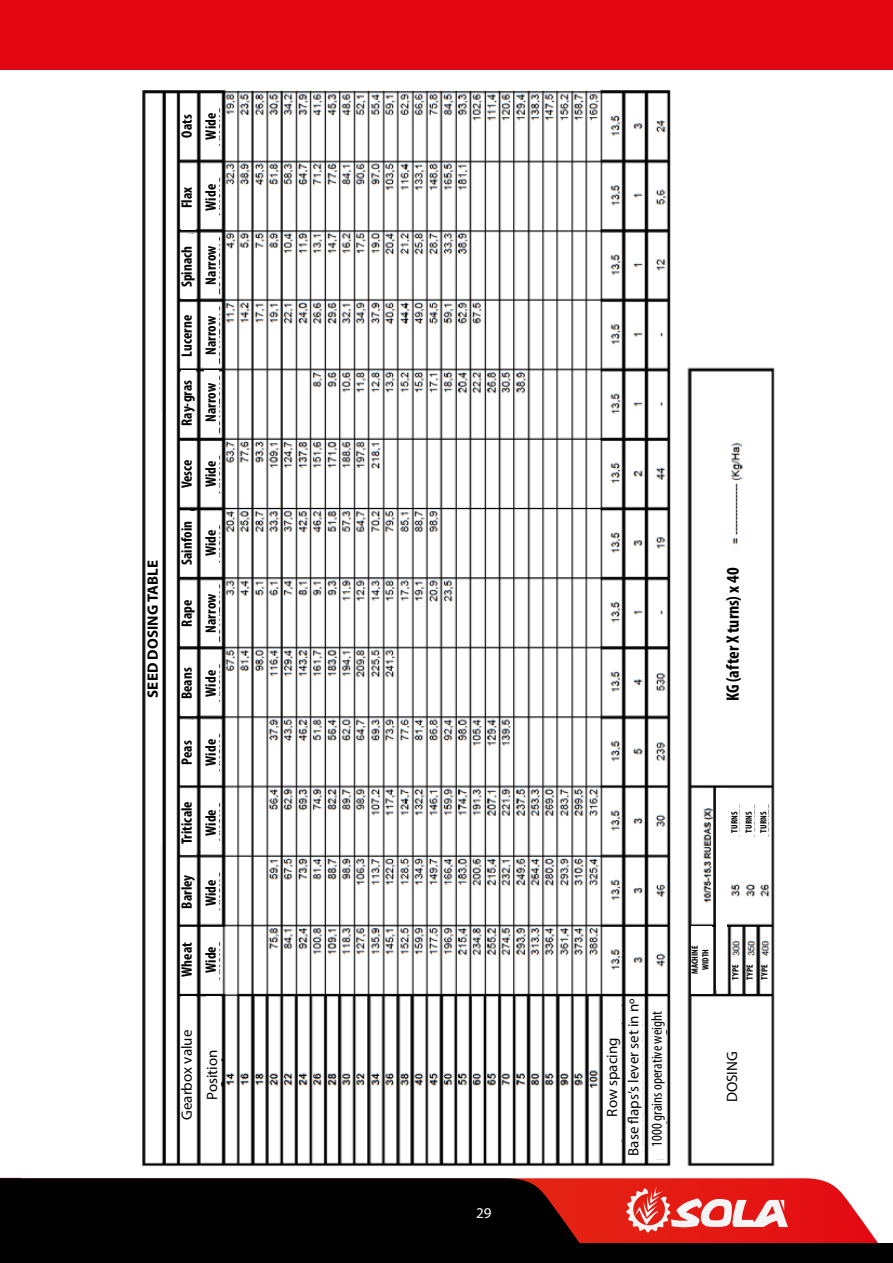
<style>
.page{position:relative;width:893px;height:1263px;background:#fff}
.page>*{position:absolute;margin:0;border:0;box-sizing:border-box;transform-origin:0 0}
.t1{font:700 condensed 18px "Myriad Pro";color:#000}
.t2{font:700 condensed 15px/23.9px "Myriad Pro";letter-spacing:.005em;color:#000}
.t3{font:15px/25px "Myriad Pro";color:#000;text-align:center}
.t4{font:condensed 15px "Myriad Pro";letter-spacing:.005em;color:#000}
.t5{font:700 15px "Myriad Pro";letter-spacing:.005em;color:#000}
.t6{font:15px "Myriad Pro";color:#fff}
.t7{font:700 condensed 9px/10.8px "Myriad Pro";letter-spacing:.015em;color:#000}
</style>
<div class="page">
<svg style="left:588px;top:1178px;width:290px;height:65px;background:#e73734"></svg>
<div style="left:0;top:1178px;width:588px;height:65px;background:#000"></div>
<svg style="left:626px;top:1186px;width:162px;height:46px"></svg>
<div style="left:0;top:1243px;width:893px;height:20px;background:#000"></div>
<div style="left:0;top:0;width:893px;height:70px;background:#e30613"></div>
<img style="left:142px;top:90px;width:633px;height:1077px">
<div style="left:716px;top:788px;width:10px;height:202px;background:#fff"></div>
<div style="left:147px;top:413px;width:15px;height:432px;background:#fff"></div>
<div style="left:181px;top:996px;width:15px;height:157px;background:#fff"></div>
<div style="left:206px;top:996px;width:15px;height:157px;background:#fff"></div>
<div style="left:606px;top:998px;width:15px;height:158px;background:#fff"></div>
<div style="left:726px;top:998px;width:15px;height:158px;background:#fff"></div>
<div style="left:627px;top:998px;width:15px;height:158px;background:#fff"></div>
<div style="left:651px;top:998px;width:14px;height:161px;background:#fff"></div>
<div style="left:181px;top:932px;width:15px;height:56px;background:#fff"></div>
<div style="left:204px;top:932px;width:15px;height:56px;background:#fff"></div>
<div style="left:691px;top:926px;width:20px;height:67px;background:#fff"></div>
<div style="left:732px;top:957px;width:8px;height:31px;background:#fff"></div>
<div style="left:731px;top:801px;width:8px;height:42px;background:#fff"></div>
<div style="left:725px;top:547px;width:19px;height:175px;background:#fff"></div>
<div style="left:760px;top:801px;width:8px;height:42px;background:#fff"></div>
<div style="left:745px;top:801px;width:8px;height:42px;background:#fff"></div>
<div style="left:746px;top:957px;width:8px;height:31px;background:#fff"></div>
<div style="left:761px;top:957px;width:8px;height:31px;background:#fff"></div>
<div style="left:204px;top:865px;width:15px;height:56px;background:#fff"></div>
<div style="left:204px;top:794px;width:15px;height:57px;background:#fff"></div>
<div style="left:204px;top:724px;width:15px;height:57px;background:#fff"></div>
<div style="left:204px;top:655px;width:15px;height:56px;background:#fff"></div>
<div style="left:204px;top:515px;width:15px;height:56px;background:#fff"></div>
<div style="left:204px;top:446px;width:15px;height:56px;background:#fff"></div>
<div style="left:204px;top:169px;width:15px;height:56px;background:#fff"></div>
<div style="left:204px;top:98px;width:15px;height:56px;background:#fff"></div>
<div style="left:204px;top:581px;width:15px;height:65px;background:#fff"></div>
<div style="left:204px;top:370px;width:15px;height:65px;background:#fff"></div>
<div style="left:204px;top:303px;width:15px;height:65px;background:#fff"></div>
<div style="left:204px;top:233px;width:15px;height:65px;background:#fff"></div>
<div style="left:181px;top:859px;width:15px;height:65px;background:#fff"></div>
<div style="left:181px;top:790px;width:15px;height:65px;background:#fff"></div>
<div style="left:181px;top:720px;width:15px;height:65px;background:#fff"></div>
<div style="left:181px;top:651px;width:15px;height:65px;background:#fff"></div>
<div style="left:181px;top:581px;width:15px;height:65px;background:#fff"></div>
<div style="left:181px;top:511px;width:15px;height:64px;background:#fff"></div>
<div style="left:181px;top:441px;width:15px;height:65px;background:#fff"></div>
<div style="left:181px;top:370px;width:15px;height:65px;background:#fff"></div>
<div style="left:181px;top:303px;width:15px;height:65px;background:#fff"></div>
<div style="left:181px;top:234px;width:15px;height:65px;background:#fff"></div>
<div style="left:181px;top:165px;width:15px;height:65px;background:#fff"></div>
<div style="left:181px;top:94px;width:15px;height:65px;background:#fff"></div>
<p class="t5" style="left:143px;top:698px;width:139px;rotate:-90deg">SEED DOSING TABLE</p>
<p class="t2" style="left:175px;top:138px;width:25px;rotate:-90deg">Oats</p>
<p class="t2" style="left:199px;top:140px;width:28px;rotate:-90deg">Wide</p>
<p class="t2" style="left:175px;top:208px;width:23px;rotate:-90deg">Flax</p>
<p class="t2" style="left:199px;top:211px;width:28px;rotate:-90deg">Wide</p>
<p class="t2" style="left:175px;top:287px;width:43px;rotate:-90deg">Spinach</p>
<p class="t2" style="left:199px;top:285px;width:41px;rotate:-90deg">Narrow</p>
<p class="t2" style="left:175px;top:357px;width:43px;rotate:-90deg">Lucerne</p>
<p class="t2" style="left:175px;top:426px;width:47px;rotate:-90deg">Ray-gras</p>
<p class="t2" style="left:199px;top:355px;width:41px;rotate:-90deg">Narrow</p>
<p class="t2" style="left:199px;top:422px;width:41px;rotate:-90deg">Narrow</p>
<p class="t2" style="left:175px;top:488px;width:31px;rotate:-90deg">Vesce</p>
<p class="t2" style="left:199px;top:487px;width:28px;rotate:-90deg">Wide</p>
<p class="t2" style="left:175px;top:565px;width:46px;rotate:-90deg">Sainfoin</p>
<p class="t2" style="left:199px;top:556px;width:28px;rotate:-90deg">Wide</p>
<p class="t2" style="left:175px;top:626px;width:28px;rotate:-90deg">Rape</p>
<p class="t2" style="left:199px;top:633px;width:41px;rotate:-90deg">Narrow</p>
<p class="t2" style="left:175px;top:699px;width:33px;rotate:-90deg">Beans</p>
<p class="t2" style="left:199px;top:697px;width:28px;rotate:-90deg">Wide</p>
<p class="t2" style="left:175px;top:765px;width:26px;rotate:-90deg">Peas</p>
<p class="t2" style="left:199px;top:766px;width:28px;rotate:-90deg">Wide</p>
<p class="t2" style="left:175px;top:844px;width:44px;rotate:-90deg">Triticale</p>
<p class="t2" style="left:199px;top:836px;width:28px;rotate:-90deg">Wide</p>
<p class="t2" style="left:175px;top:909px;width:35px;rotate:-90deg">Barley</p>
<p class="t2" style="left:199px;top:906px;width:28px;rotate:-90deg">Wide</p>
<p class="t2" style="left:175px;top:977px;width:36px;rotate:-90deg">Wheat<br>Wide</p>
<p class="t7" style="left:689px;top:974px;width:31px;text-align:center;rotate:-90deg">MACHINE<br>WIDTH</p>
<p class="t3" style="left:621px;top:1156px;width:159px;rotate:-90deg">Base flaps’s lever set in nº</p>
<p class="t3" style="left:174px;top:1120px;width:92px;rotate:-90deg">Gearbox value<br>Position</p>
<p class="t3" style="left:599px;top:1116px;width:81px;rotate:-90deg">Row spacing</p>
<p class="t4" style="left:648px;top:1146px;width:137px;rotate:-90deg">1000 grains operative weight</p>
<p class="t1" style="left:722px;top:701px;width:135px;rotate:-90deg">KG (after X turns) x 40</p>
<p class="t7" style="left:729px;top:833px;width:22px;rotate:-90deg">TURNS</p>
<p class="t7" style="left:741px;top:833px;width:22px;line-height:14.5px;rotate:-90deg">TURNS<br>TURNS</p>
<p class="t7" style="left:730px;top:980px;width:17px;rotate:-90deg">TYPE</p>
<p class="t7" style="left:742px;top:980px;width:17px;line-height:14.9px;rotate:-90deg">TYPE<br>TYPE</p>
<p class="t3" style="left:719px;top:1102px;width:52px;rotate:-90deg">DOSING</p>
<p class="t6" style="left:476px;top:1203px;width:17px">29</p>
</div>
